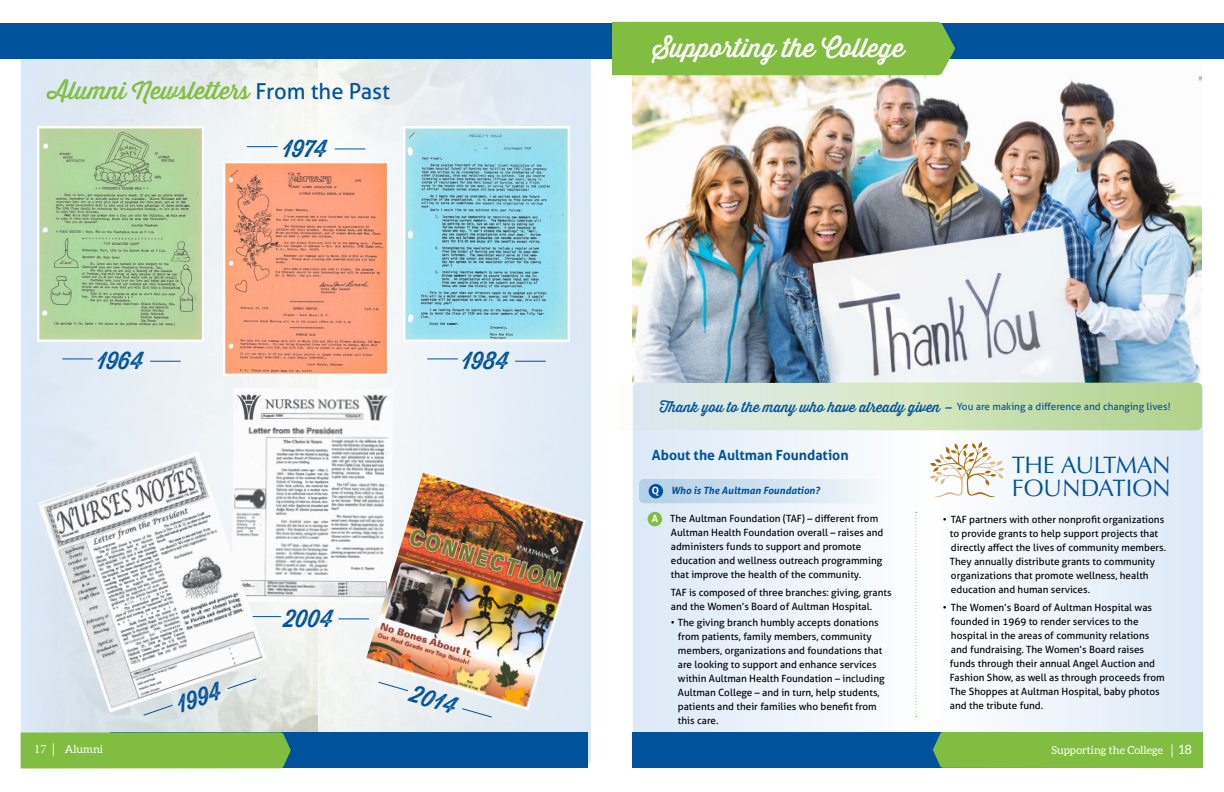
<style>
.page{position:relative;width:1224px;height:792px;background:#fff}
.page>*{position:absolute;margin:0;border:0;box-sizing:border-box;transform-origin:0 0}
.t1{font:25.9px "Thirsty Rough Reg One";color:#fff}
.t2{font:24px "Thirsty Rough Reg One";color:#81bd41}
.t3{font:24px "Thirsty Rough Reg One";color:#00529c}
.t4{font:23.9px/22.8px "Optima";letter-spacing:-.02em;color:#00529c}
.t5{font:700 14px "Aller";color:#00529c}
.t6{font:11px "Aleo";color:#fff}
.t7{font:10px/14px "Aller";color:#000}
.t8{font:10px "Aller";color:#00529c}
.t9{font:italic 700 10px "Aller";color:#00529c}
.s1{font-family:"Aller";font-size:22px;color:#00529c}
.s2{font-family:"Minion Pro";font-size:12.9px}
.s3{font-family:"Thirsty Rough Reg One";font-size:14px}
.s4{font-style:normal;color:#fff}
.s5{font-weight:700;color:#fff}
.s6{font-size:12.9px}
</style>
<div class="page">
<div style="left:931px;top:383px;width:272px;height:385px;background:linear-gradient(to right,#fefefe,#dce9f7);border-radius:5px"></div>
<div style="left:633px;top:383px;width:298px;height:385px;background:linear-gradient(to right,#dbe8f6,#fefefe);border-radius:5px"></div>
<svg style="left:21px;top:50px;width:298px;height:715px;fill:#e4ecf4"></svg>
<div style="left:639px;top:479px;width:245px;height:24px;background:linear-gradient(to right,#adcce5,#f4f7fc);border-radius:5px"></div>
<img style="left:633px;top:58px;width:569px;height:325px">
<div style="left:613px;top:23px;width:611px;height:35px;background:#00529c"></div>
<div style="left:319px;top:50px;width:272px;height:715px;background:linear-gradient(to right,#f4f6f3,#d9e7f5);border-radius:5px"></div>
<div style="left:110px;top:733px;width:478px;height:35px;background:#00529c"></div>
<div style="left:21px;top:732px;width:270px;height:36px;background:#81bd41"></div>
<img style="left:38px;top:127px;width:165px;height:214px">
<img style="left:223px;top:161px;width:166px;height:214px">
<img style="left:403px;top:127px;width:167px;height:215px">
<img style="left:232px;top:388px;width:161px;height:215px">
<hr style="left:62px;top:358px;width:31px;height:1px;background:#00529c">
<hr style="left:150px;top:361px;width:31px;height:1px;background:#00529c">
<hr style="left:247px;top:146px;width:31px;height:1px;background:#00529c">
<hr style="left:335px;top:148px;width:30px;height:1px;background:#00529c">
<hr style="left:427px;top:358px;width:31px;height:1px;background:#00529c">
<hr style="left:515px;top:361px;width:31px;height:1px;background:#00529c">
<hr style="left:251px;top:616px;width:30px;height:1px;background:#00529c">
<hr style="left:338px;top:618px;width:31px;height:1px;background:#00529c">
<img style="left:38px;top:451px;width:229px;height:262px">
<svg style="left:142px;top:704px;width:32px;height:12px"></svg>
<svg style="left:226px;top:678px;width:32px;height:12px"></svg>
<svg style="left:461px;top:711px;width:32px;height:7px"></svg>
<div style="left:0;top:24px;width:612px;height:35px;background:#00529c"></div>
<svg style="left:610px;top:383px;width:592px;height:47px;background:#cfe3c1"></svg>
<div style="left:612px;top:22px;width:343px;height:53px;background:#81bd41"></div>
<div style="left:633px;top:732px;width:477px;height:36px;background:#00529c"></div>
<div style="left:933px;top:732px;width:270px;height:36px;background:#81bd41"></div>
<svg style="left:930px;top:442px;width:74px;height:57px"></svg>
<div style="left:649px;top:484px;width:14px;height:14px;background:#00529c;border-radius:50%"></div>
<div style="left:648px;top:512px;width:14px;height:14px;background:#81bd41;border-radius:50%"></div>
<svg style="left:915px;top:512px;width:2px;height:205px"></svg>
<img style="left:365px;top:471px;width:221px;height:240px">
<p class="t2" style="left:49px;top:73px;width:343px">Alumni Newsletters <span class="s1">From the Past</span></p>
<p class="t3" style="left:97px;top:343px;width:48px">1964</p>
<p class="t3" style="left:283px;top:130px;width:46px">1974</p>
<p class="t3" style="left:462px;top:343px;width:48px">1984</p>
<p class="t6" style="left:34px;top:743px;width:70px"><span class="s2">17 |</span> Alumni</p>
<p class="t3" style="left:284px;top:600px;width:51px">2004</p>
<p class="t3" style="left:171px;top:688px;width:48px;rotate:-19deg">1994</p>
<p class="t3" style="left:417px;top:676px;width:48px;rotate:16deg">2014</p>
<p class="t1" style="left:653px;top:29px;width:253px">Supporting the College</p>
<p class="t8" style="left:660px;top:401px;width:512px"><span class="s3">Thank you to the many who have already given –</span> You are making a difference and changing lives!</p>
<p class="t5" style="left:652px;top:447px;width:198px">About the Aultman Foundation</p>
<p class="t9" style="left:652px;top:484px;width:169px"><span class="s4">Q</span> Who is The Aultman Foundation?</p>
<p class="t7" style="left:671px;top:512px;width:214px;text-indent:-19px"><span class="s5">A</span> The Aultman Foundation (TAF) – different from Aultman Health Foundation overall – raises and administers funds to support and promote education and wellness outreach programming that improve the health of the community.</p>
<p class="t7" style="left:671px;top:586px;width:222px">TAF is composed of three branches: giving, grants and the Women’s Board of Aultman Hospital.</p>
<p class="t7" style="left:678px;top:616px;width:208px;text-indent:-7px">• The giving branch humbly accepts donations from patients, family members, community members, organizations and foundations that are looking to support and enhance services within Aultman Health Foundation – including Aultman College – and in turn, help students, patients and their families who benefit from this care.</p>
<p class="t4" style="left:1012px;top:454px;width:161px">THE AULTMAN<br>FOUNDATION</p>
<p class="t7" style="left:950px;top:513px;width:218px;text-indent:-7px">• TAF partners with other nonprofit organizations to provide grants to help support projects that directly affect the lives of community members.<br>They annually distribute grants to community organizations that promote wellness, health education and human services.</p>
<p class="t7" style="left:950px;top:601px;width:216px;text-indent:-7px">• The Women’s Board of Aultman Hospital was founded in 1969 to render services to the hospital in the areas of community relations and fundraising. The Women’s Board raises funds through their annual Angel Auction and Fashion Show, as well as through proceeds from The Shoppes at Aultman Hospital, baby photos and the tribute fund.</p>
<p class="t6" style="left:1052px;top:744px;width:142px">Supporting the College <span class="s2">|</span> <span class="s6">18</span></p>
</div>
